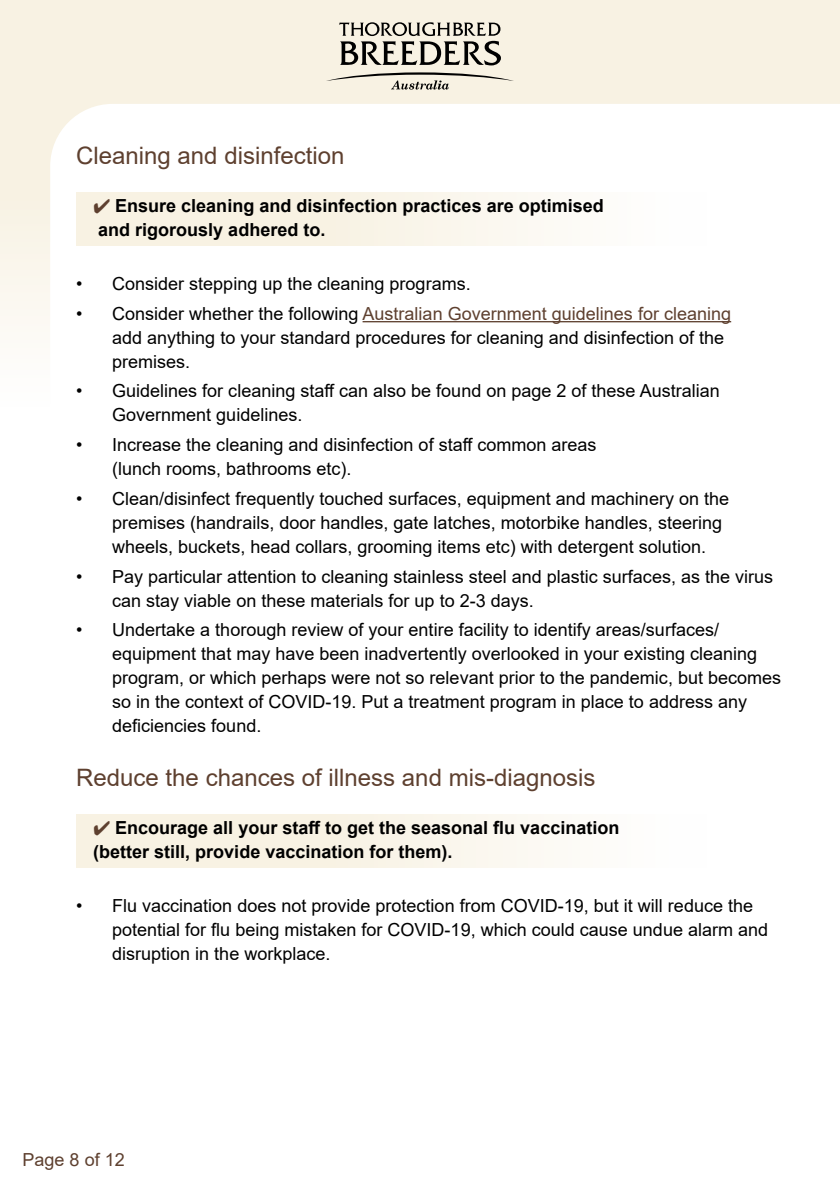
<style>
.page{position:relative;width:840px;height:1191px;background:#fff}
.page>*{position:absolute;margin:0;border:0;box-sizing:border-box;transform-origin:0 0}
.t1{font:24px "Arial";color:#5e402f}
.t2{font:18px/24px "Arial";color:#000}
.t3{font:700 18px/24px "Arial";color:#000}
.t4{font:18px "Arial";color:#5e402f}
.s1{color:#5e402f}
</style>
<div class="page">
<div style="left:76px;top:814px;width:630px;height:54px;background:linear-gradient(to right,#f6efdc,#fefdfb)"></div>
<svg style="left:0;top:0;width:839px;height:332px"></svg>
<svg style="left:339px;top:22px;width:161px;height:43px;background:#a8a499"></svg>
<svg style="left:325px;top:72px;width:189px;height:18px;background:#d3cec1"></svg>
<h1 class="t1" style="left:76px;top:139px;width:270px">Cleaning and disinfection</h1>
<p class="t3" style="left:93px;top:194px;width:512px"><span class="s1">✔</span> Ensure cleaning and disinfection practices are optimised and rigorously adhered to.</p>
<p class="t2" style="left:76px;top:272px;width:396px">• Consider stepping up the cleaning programs.</p>
<p class="t2" style="left:112px;top:301px;width:620px;text-indent:-36px">• Consider whether the following <span class="s1">Australian Government guidelines for cleaning </span>add anything to your standard procedures for cleaning and disinfection of the premises.</p>
<p class="t2" style="left:112px;top:379px;width:609px;text-indent:-36px">• Guidelines for cleaning staff can also be found on page 2 of these Australian<br>Government guidelines.</p>
<p class="t2" style="left:112px;top:433px;width:485px;text-indent:-36px">• Increase the cleaning and disinfection of staff common areas (lunch rooms, bathrooms etc).</p>
<p class="t2" style="left:112px;top:486px;width:618px;text-indent:-36px">• Clean/disinfect frequently touched surfaces, equipment and machinery on the premises (handrails, door handles, gate latches, motorbike handles, steering wheels, buckets, head collars, grooming items etc) with detergent solution.</p>
<p class="t2" style="left:112px;top:564px;width:662px;text-indent:-36px">• Pay particular attention to cleaning stainless steel and plastic surfaces, as the virus can stay viable on these materials for up to 2-3 days.</p>
<p class="t2" style="left:112px;top:618px;width:670px;text-indent:-36px">• Undertake a thorough review of your entire facility to identify areas/surfaces/ equipment that may have been inadvertently overlooked in your existing cleaning program, or which perhaps were not so relevant prior to the pandemic, but becomes so in the context of COVID-19. Put a treatment program in place to address any deficiencies found.</p>
<h1 class="t1" style="left:76px;top:761px;width:520px">Reduce the chances of illness and mis-diagnosis</h1>
<p class="t3" style="left:93px;top:816px;width:527px"><span class="s1">✔</span> Encourage all your staff to get the seasonal flu vaccination (better still, provide vaccination for them).</p>
<p class="t2" style="left:112px;top:893px;width:657px;text-indent:-36px">• Flu vaccination does not provide protection from COVID-19, but it will reduce the potential for flu being mistaken for COVID-19, which could cause undue alarm and disruption in the workplace.</p>
<p class="t4" style="left:23px;top:1147px;width:104px">Page 8 of 12</p>
</div>
